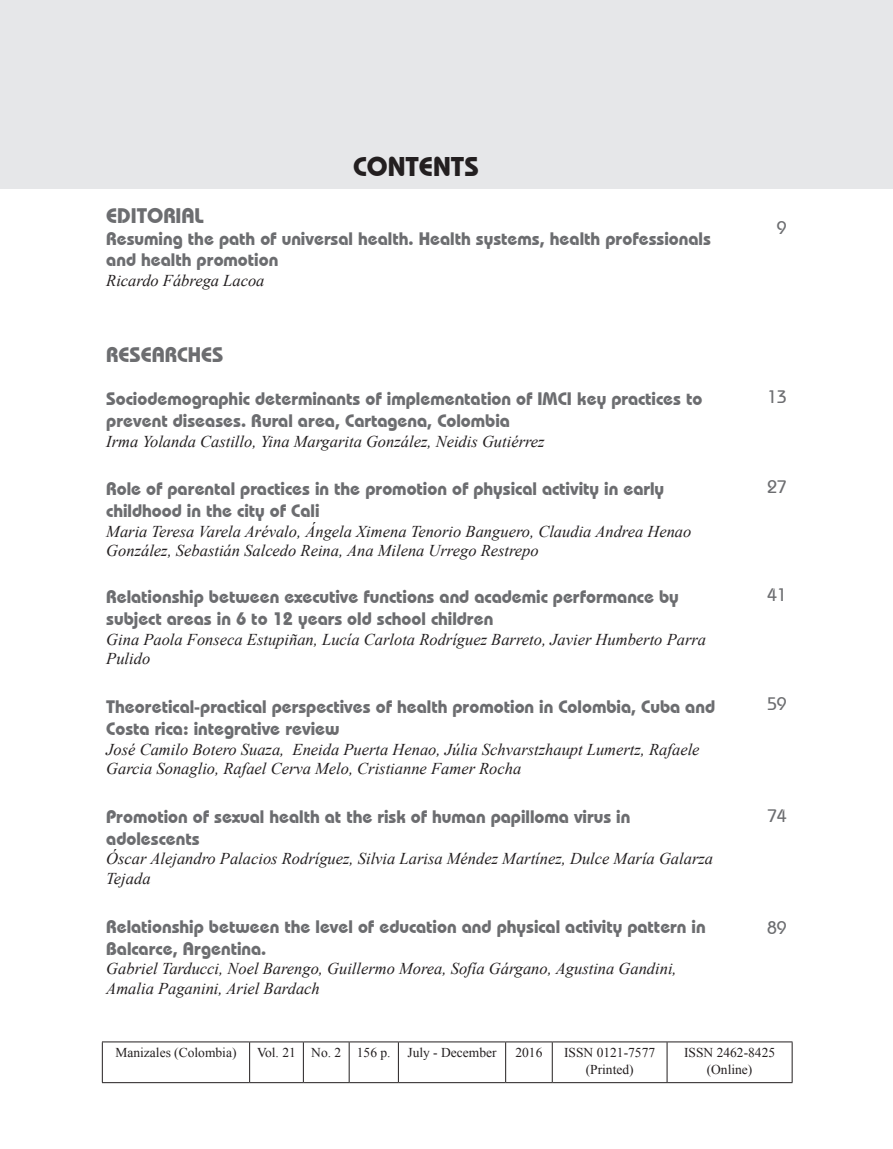
<style>
.page{position:relative;width:893px;height:1149px;background:#fff}
.page>*{position:absolute;margin:0;border:0;box-sizing:border-box;transform-origin:0 0}
.t1{font:700 27px "Bauhaus IT Cby BT";color:#231f20}
.t2{font:700 21px "Bauhaus IT Cby BT";color:#6c6d70}
.t3{font:700 18px/21.6px "Bauhaus IT Cby BT";color:#6c6d70}
.t4{font:500 18px "Bauhaus IT Cby BT";color:#6c6d70}
.t5{font:italic 16.5px/19.8px "Times New Roman";color:#231f20}
.t6{font:13.5px/16.2px "Times New Roman";color:#231f20;text-align:center}
</style>
<div class="page">
<div style="left:0;top:0;width:893px;height:188px;background:#e6e7e9"></div>
<hr style="left:102px;top:1041px;width:148px;height:1px;background:#231f20">
<hr style="left:102px;top:1041px;width:1px;height:40px;background:#231f20">
<hr style="left:250px;top:1041px;width:53px;height:1px;background:#231f20">
<hr style="left:249px;top:1041px;width:1px;height:40px;background:#231f20">
<hr style="left:303px;top:1041px;width:46px;height:1px;background:#231f20">
<hr style="left:303px;top:1041px;width:1px;height:40px;background:#231f20">
<hr style="left:349px;top:1041px;width:49px;height:1px;background:#231f20">
<hr style="left:349px;top:1041px;width:1px;height:40px;background:#231f20">
<hr style="left:398px;top:1041px;width:108px;height:1px;background:#231f20">
<hr style="left:398px;top:1041px;width:1px;height:40px;background:#231f20">
<hr style="left:506px;top:1041px;width:46px;height:1px;background:#231f20">
<hr style="left:505px;top:1041px;width:1px;height:40px;background:#231f20">
<hr style="left:552px;top:1041px;width:115px;height:1px;background:#231f20">
<hr style="left:552px;top:1041px;width:1px;height:40px;background:#231f20">
<hr style="left:667px;top:1041px;width:125px;height:1px;background:#231f20">
<hr style="left:667px;top:1041px;width:1px;height:40px;background:#231f20">
<hr style="left:792px;top:1041px;width:1px;height:40px;background:#231f20">
<hr style="left:102px;top:1081px;width:148px;height:1px;background:#231f20">
<hr style="left:250px;top:1081px;width:53px;height:1px;background:#231f20">
<hr style="left:303px;top:1081px;width:46px;height:1px;background:#231f20">
<hr style="left:349px;top:1081px;width:49px;height:1px;background:#231f20">
<hr style="left:398px;top:1081px;width:108px;height:1px;background:#231f20">
<hr style="left:506px;top:1081px;width:46px;height:1px;background:#231f20">
<hr style="left:552px;top:1081px;width:115px;height:1px;background:#231f20">
<hr style="left:667px;top:1081px;width:125px;height:1px;background:#231f20">
<h1 class="t1" style="left:353px;top:150px;width:127px">CONTENTS</h1>
<p class="t2" style="left:106px;top:203px;width:99px">EDITORIAL</p>
<p class="t3" style="left:106px;top:227px;width:606px">Resuming the path of universal health. Health systems, health professionals and health promotion</p>
<p class="t5" style="left:106px;top:270px;width:160px">Ricardo Fábrega Lacoa</p>
<p class="t2" style="left:106px;top:341px;width:119px">RESEARCHES</p>
<p class="t3" style="left:106px;top:387px;width:441px">Sociodemographic determinants of implementation of imci</p>
<p class="t3" style="left:577px;top:387px;width:127px">key practices to</p>
<p class="t3" style="left:106px;top:409px;width:405px">prevent diseases. Rural area, Cartagena, Colombia</p>
<p class="t5" style="left:106px;top:430px;width:440px">Irma Yolanda Castillo, Yina Margarita González, Neidis Gutiérrez</p>
<p class="t3" style="left:106px;top:477px;width:559px">Role of parental practices in the promotion of physical activity in early childhood in the city of Cali</p>
<p class="t5" style="left:106px;top:520px;width:587px">Maria Teresa Varela Arévalo, Ángela Ximena Tenorio Banguero, Claudia Andrea Henao<br>González, Sebastián Salcedo Reina, Ana Milena Urrego Restrepo</p>
<p class="t3" style="left:106px;top:585px;width:574px">Relationship between executive functions and academic performance by subject areas in 6 to 12 years old school children</p>
<p class="t5" style="left:106px;top:628px;width:601px">Gina Paola Fonseca Estupiñan, Lucía Carlota Rodríguez Barreto, Javier Humberto Parra<br>Pulido</p>
<p class="t3" style="left:106px;top:695px;width:610px">Theoretical-practical perspectives of health promotion in Colombia, Cuba and<br>Costa rica: integrative review</p>
<p class="t5" style="left:106px;top:738px;width:595px">José Camilo Botero Suaza, Eneida Puerta Henao, Júlia Schvarstzhaupt Lumertz, Rafaele<br>Garcia Sonaglio, Rafael Cerva Melo, Cristianne Famer Rocha</p>
<p class="t3" style="left:106px;top:805px;width:526px">Promotion of sexual health at the risk of human papilloma virus in adolescents</p>
<p class="t5" style="left:106px;top:848px;width:608px">Óscar Alejandro Palacios Rodríguez, Silvia Larisa Méndez Martínez, Dulce María Galarza<br>Tejada</p>
<p class="t3" style="left:106px;top:915px;width:601px">Relationship between the level of education and physical activity pattern in<br>Balcarce, Argentina.</p>
<p class="t5" style="left:106px;top:958px;width:572px">Gabriel Tarducci, Noel Barengo, Guillermo Morea, Sofía Gárgano, Agustina Gandini,<br>Amalia Paganini, Ariel Bardach</p>
<p class="t4" style="left:777px;top:217px;width:11px">9</p>
<p class="t4" style="left:767px;top:385px;width:21px">13</p>
<p class="t4" style="left:767px;top:476px;width:21px">27</p>
<p class="t4" style="left:767px;top:584px;width:21px">41</p>
<p class="t4" style="left:767px;top:692px;width:21px">59</p>
<p class="t4" style="left:767px;top:804px;width:21px">74</p>
<p class="t4" style="left:767px;top:916px;width:21px">89</p>
<p class="t6" style="left:115px;top:1044px;width:123px">Manizales (Colombia)</p>
<p class="t6" style="left:257px;top:1044px;width:241px">Vol. 21 No. 2 156 p. July - December</p>
<p class="t6" style="left:515px;top:1044px;width:28px">2016</p>
<p class="t6" style="left:564px;top:1044px;width:93px">ISSN 0121-7577 (Printed)</p>
<p class="t6" style="left:684px;top:1044px;width:93px">ISSN 2462-8425 (Online)</p>
</div>
